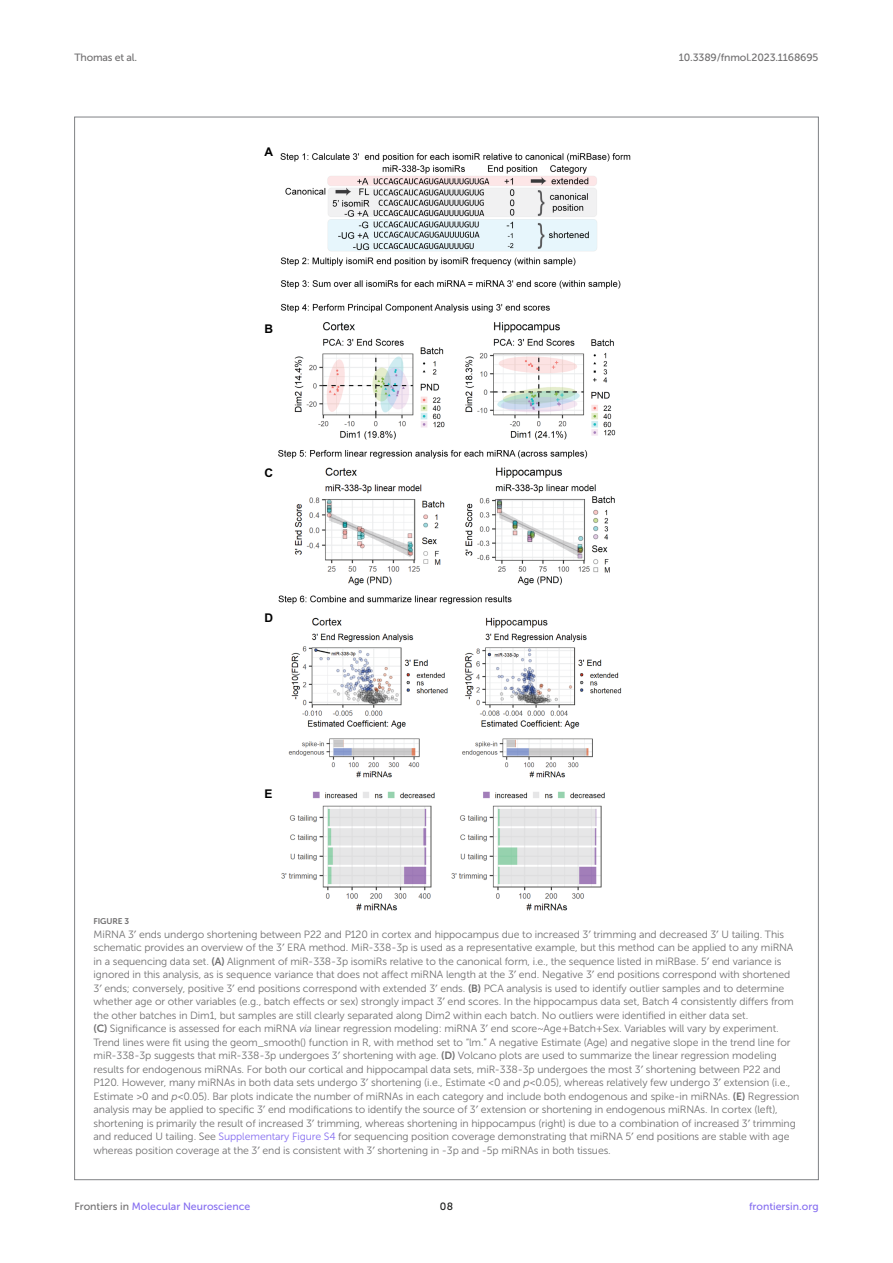
<style>
.page{position:relative;width:893px;height:1263px;background:#fff}
.page>*{position:absolute;margin:0;border:0;box-sizing:border-box;transform-origin:0 0}
.t1{font:700 12px "Arial";color:#000}
.FIG_LEG{font:10.5px/13.5px "Museo Sans 300";letter-spacing:-.01em;color:#706f70}
.t2{font:10.5px "Museo Sans 500";color:#856df0}
.t3{font:10.5px "Museo Sans 500";letter-spacing:-.015em;color:#706f70}
.t4{font:10.5px "Museo Sans 500";color:#1b1c1b}
.FIG_HD{font:8.25px "Museo Sans 700";letter-spacing:-.01em;color:#706f70}
.s1{font-family:"Gentium Plus"}
.s2{font-family:"Museo Sans 700"}
.s3{font-style:italic}
.s4{color:#856df0}
.s5{color:#706f70}
</style>
<div class="page">
<img style="left:278px;top:153px;width:353px;height:758px">
<p class="t3" style="left:74px;top:51px;width:64px">Thomas et al.</p>
<p class="t3" style="left:679px;top:51px;width:141px">10.3389/fnmol.2023.1168695</p>
<p class="t1" style="left:264px;top:143px;width:10px">A</p>
<p class="t1" style="left:264px;top:321px;width:10px">B</p>
<p class="t1" style="left:264px;top:464px;width:10px">C</p>
<p class="t1" style="left:264px;top:609px;width:10px">D</p>
<p class="t1" style="left:264px;top:785px;width:10px">E</p>
<p class="FIG_HD" style="left:94px;top:917px;width:37px">FIGURE 3</p>
<p class="FIG_LEG" style="left:94px;top:927px;width:707px">MiRNA 3<span class="s1">′</span> ends undergo shortening between P22 and P120 in cortex and hippocampus due to increased 3<span class="s1">′</span> trimming and decreased 3<span class="s1">′</span> U tailing. This schematic provides an overview of the 3<span class="s1">′</span> ERA method. MiR-338-3p is used as a representative example, but this method can be applied to any miRNA in a sequencing data set. <span class="s2">(A)</span> Alignment of miR-338-3p isomiRs relative to the canonical form, i.e., the sequence listed in miRBase. 5<span class="s1">′</span> end variance is ignored in this analysis, as is sequence variance that does not affect miRNA length at the 3<span class="s1">′</span> end. Negative 3<span class="s1">′</span> end positions correspond with shortened 3<span class="s1">′</span> ends; conversely, positive 3<span class="s1">′</span> end positions correspond with extended 3<span class="s1">′</span> ends. <span class="s2">(B)</span> PCA analysis is used to identify outlier samples and to determine whether age or other variables (e.g., batch effects or sex) strongly impact 3<span class="s1">′</span> end scores. In the hippocampus data set, Batch 4 consistently differs from the other batches in Dim1, but samples are still clearly separated along Dim2 within each batch. No outliers were identified in either data set.<br><span class="s2">(C)</span> Significance is assessed for each miRNA <span class="s3">via</span> linear regression modeling: miRNA 3<span class="s1">′</span> end score ~ Age + Batch + Sex. Variables will vary by experiment.<br>Trend lines were fit using the geom_smooth() function in R, with method set to “lm.” A negative Estimate (Age) and negative slope in the trend line for miR-338-3p suggests that miR-338-3p undergoes 3<span class="s1">′</span> shortening with age. <span class="s2">(D)</span> Volcano plots are used to summarize the linear regression modeling results for endogenous miRNAs. For both our cortical and hippocampal data sets, miR-338-3p undergoes the most 3<span class="s1">′</span> shortening between P22 and P120. However, many miRNAs in both data sets undergo 3<span class="s1">′</span> shortening (i.e., Estimate &lt;0 and <span class="s3">p</span> &lt; 0.05), whereas relatively few undergo 3<span class="s1">′</span> extension (i.e., Estimate &gt;0 and <span class="s3">p</span> &lt; 0.05). Bar plots indicate the number of miRNAs in each category and include both endogenous and spike-in miRNAs. <span class="s2">(E)</span> Regression analysis may be applied to specific 3<span class="s1">′</span> end modifications to identify the source of 3<span class="s1">′</span> extension or shortening in endogenous miRNAs. In cortex (left), shortening is primarily the result of increased 3<span class="s1">′</span> trimming, whereas shortening in hippocampus (right) is due to a combination of increased 3<span class="s1">′</span> trimming and reduced U tailing. See <span class="s4">Supplementary Figure S4</span> for sequencing position coverage demonstrating that miRNA 5<span class="s1">′</span> end positions are stable with age whereas position coverage at the 3<span class="s1">′</span> end is consistent with 3<span class="s1">′</span> shortening in -3p and -5p miRNAs in both tissues.</p>
<p class="t2" style="left:74px;top:1200px;width:177px"><span class="s5">Frontiers in</span> Molecular Neuroscience</p>
<p class="t4" style="left:440px;top:1200px;width:15px">08</p>
<p class="t2" style="left:749px;top:1200px;width:71px">frontiersin.org</p>
</div>
